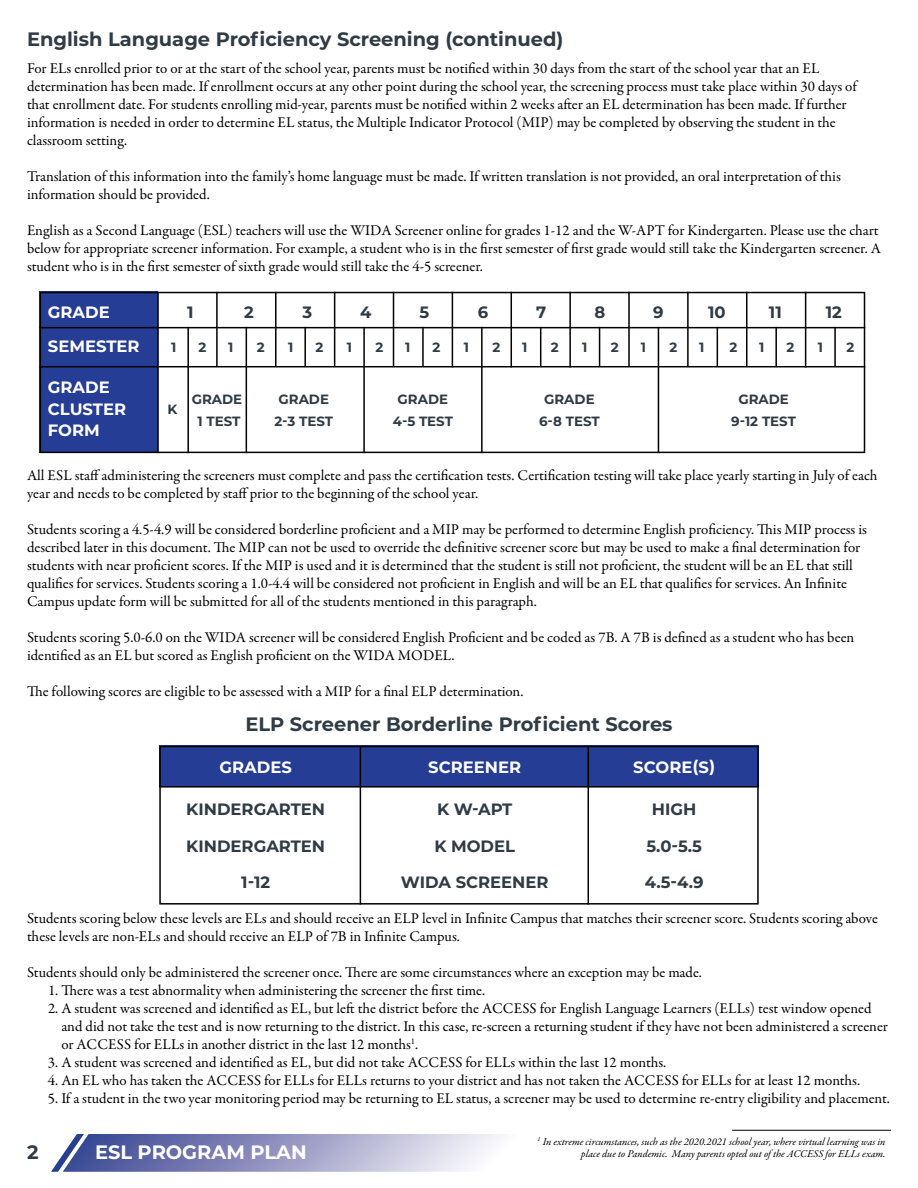
<style>
.page{position:relative;width:918px;height:1188px;background:#fff}
.page>*{position:absolute;margin:0;border:0;box-sizing:border-box;transform-origin:0 0}
.t1{font:700 19.35px "Montserrat";color:#2f3b45}
.t2{font:700 19.35px "Montserrat";color:#fff}
.t3{font:700 16.35px "Montserrat";color:#2f3b45}
.t4{font:700 16.35px/21.5px "Montserrat";color:#fff}
.t5{font:15px/18px "Garamond Premr Pro";color:#000}
.t6{font:700 13.35px/21.5px "Montserrat";color:#2f3b45;text-align:center}
.t7{font:italic 10.5px/12.6px "Garamond Premr Pro";color:#000;text-align:right}
</style>
<div class="page">
<svg style="left:51px;top:1134px;width:449px;height:38px;background:#9da0c7"></svg>
<div style="left:159px;top:746px;width:600px;height:41px;background:#253d94"></div>
<div style="left:40px;top:292px;width:118px;height:161px;background:#253d94"></div>
<div style="left:40px;top:292px;width:825px;height:161px;border:2px solid #000"></div>
<hr style="left:157px;top:292px;width:2px;height:161px;background:#000">
<hr style="left:40px;top:327px;width:825px;height:1px;background:#000">
<hr style="left:40px;top:366px;width:825px;height:1px;background:#000">
<hr style="left:216px;top:292px;width:2px;height:75px;background:#000">
<hr style="left:187px;top:327px;width:2px;height:126px;background:#000">
<hr style="left:246px;top:327px;width:1px;height:126px;background:#000">
<hr style="left:304px;top:327px;width:2px;height:40px;background:#000">
<hr style="left:363px;top:327px;width:2px;height:126px;background:#000">
<hr style="left:422px;top:327px;width:2px;height:40px;background:#000">
<hr style="left:481px;top:327px;width:2px;height:126px;background:#000">
<hr style="left:540px;top:327px;width:1px;height:40px;background:#000">
<hr style="left:599px;top:327px;width:1px;height:40px;background:#000">
<hr style="left:658px;top:327px;width:1px;height:126px;background:#000">
<hr style="left:717px;top:327px;width:1px;height:40px;background:#000">
<hr style="left:775px;top:327px;width:2px;height:40px;background:#000">
<hr style="left:834px;top:327px;width:2px;height:40px;background:#000">
<hr style="left:275px;top:292px;width:2px;height:75px;background:#000">
<hr style="left:334px;top:292px;width:1px;height:75px;background:#000">
<hr style="left:393px;top:292px;width:1px;height:75px;background:#000">
<hr style="left:452px;top:292px;width:1px;height:75px;background:#000">
<hr style="left:511px;top:292px;width:1px;height:75px;background:#000">
<hr style="left:569px;top:292px;width:2px;height:75px;background:#000">
<hr style="left:628px;top:292px;width:2px;height:74px;background:#000">
<hr style="left:687px;top:292px;width:2px;height:75px;background:#000">
<hr style="left:746px;top:292px;width:2px;height:75px;background:#000">
<hr style="left:805px;top:292px;width:1px;height:75px;background:#000">
<div style="left:159px;top:746px;width:600px;height:159px;border:2px solid #000"></div>
<hr style="left:159px;top:786px;width:600px;height:2px;background:#000">
<hr style="left:360px;top:746px;width:1px;height:159px;background:#000">
<hr style="left:588px;top:746px;width:1px;height:159px;background:#000">
<hr style="left:732px;top:1130px;width:159px;height:1px;background:#000">
<p class="t1" style="left:27px;top:25px;width:538px">English Language Proficiency Screening (continued)</p>
<p class="t5" style="left:27px;top:59px;width:831px">For ELs enrolled prior to or at the start of the school year, parents must be notified within 30 days from the start of the school year that an EL determination has been made. If enrollment occurs at any other point during the school year, the screening process must take place within 30 days of that enrollment date. For students enrolling mid-year, parents must be notified within 2 weeks after an EL determination has been made. If further information is needed in order to determine EL status, the Multiple Indicator Protocol (MIP) may be completed by observing the student in the classroom setting.</p>
<p class="t5" style="left:27px;top:167px;width:815px">Translation of this information into the family’s home language must be made. If written translation is not provided, an oral interpretation of this information should be provided.</p>
<p class="t5" style="left:27px;top:221px;width:855px">English as a Second Language (ESL) teachers will use the WIDA Screener online for grades 1-12 and the W-APT for Kindergarten. Please use the chart below for appropriate screener information. For example, a student who is in the first semester of first grade would still take the Kindergarten screener. A student who is in the first semester of sixth grade would still take the 4-5 screener.</p>
<p class="t4" style="left:48px;top:301px;width:63px">GRADE</p>
<p class="t3" style="left:187px;top:301px;width:8px">1</p>
<p class="t3" style="left:244px;top:301px;width:11px">2</p>
<p class="t3" style="left:303px;top:301px;width:11px">3</p>
<p class="t3" style="left:360px;top:301px;width:13px">4</p>
<p class="t3" style="left:420px;top:301px;width:11px">5</p>
<p class="t3" style="left:478px;top:301px;width:12px">6</p>
<p class="t3" style="left:536px;top:301px;width:12px">7</p>
<p class="t3" style="left:595px;top:301px;width:12px">8</p>
<p class="t3" style="left:653px;top:301px;width:12px">9</p>
<p class="t3" style="left:708px;top:301px;width:19px">10</p>
<p class="t3" style="left:769px;top:301px;width:14px">11</p>
<p class="t3" style="left:826px;top:301px;width:18px">12</p>
<p class="t4" style="left:48px;top:334px;width:93px">SEMESTER</p>
<p class="t6" style="left:171px;top:335px;width:7px">1</p>
<p class="t6" style="left:198px;top:335px;width:9px">2</p>
<p class="t6" style="left:228px;top:335px;width:7px">1</p>
<p class="t6" style="left:257px;top:335px;width:9px">2</p>
<p class="t6" style="left:288px;top:335px;width:7px">1</p>
<p class="t6" style="left:315px;top:335px;width:9px">2</p>
<p class="t6" style="left:347px;top:335px;width:7px">1</p>
<p class="t6" style="left:375px;top:335px;width:9px">2</p>
<p class="t6" style="left:405px;top:335px;width:7px">1</p>
<p class="t6" style="left:432px;top:335px;width:9px">2</p>
<p class="t6" style="left:464px;top:335px;width:7px">1</p>
<p class="t6" style="left:492px;top:335px;width:9px">2</p>
<p class="t6" style="left:522px;top:335px;width:7px">1</p>
<p class="t6" style="left:551px;top:335px;width:9px">2</p>
<p class="t6" style="left:582px;top:335px;width:7px">1</p>
<p class="t6" style="left:611px;top:335px;width:9px">2</p>
<p class="t6" style="left:641px;top:335px;width:7px">1</p>
<p class="t6" style="left:669px;top:335px;width:9px">2</p>
<p class="t6" style="left:699px;top:335px;width:7px">1</p>
<p class="t6" style="left:729px;top:335px;width:9px">2</p>
<p class="t6" style="left:759px;top:335px;width:7px">1</p>
<p class="t6" style="left:786px;top:335px;width:9px">2</p>
<p class="t6" style="left:818px;top:335px;width:7px">1</p>
<p class="t6" style="left:846px;top:335px;width:9px">2</p>
<p class="t4" style="left:48px;top:376px;width:80px">GRADE<br>CLUSTER<br>FORM</p>
<p class="t6" style="left:167px;top:398px;width:11px">K</p>
<p class="t6" style="left:192px;top:388px;width:52px">GRADE<br>1 TEST</p>
<p class="t6" style="left:274px;top:388px;width:60px">GRADE<br>2-3 TEST</p>
<p class="t6" style="left:393px;top:388px;width:62px">GRADE<br>4-5 TEST</p>
<p class="t6" style="left:539px;top:388px;width:62px">GRADE<br>6-8 TEST</p>
<p class="t6" style="left:731px;top:388px;width:66px">GRADE<br>9-12 TEST</p>
<p class="t5" style="left:27px;top:467px;width:852px">All ESL staff administering the screeners must complete and pass the certification tests. Certification testing will take place yearly starting in July of each year and needs to be completed by staff prior to the beginning of the school year.</p>
<p class="t5" style="left:27px;top:521px;width:842px">Students scoring a 4.5-4.9 will be considered borderline proficient and a MIP may be performed to determine English proficiency. This MIP process is described later in this document. The MIP can not be used to override the definitive screener score but may be used to make a final determination for students with near proficient scores. If the MIP is used and it is determined that the student is still not proficient, the student will be an EL that still qualifies for services. Students scoring a 1.0-4.4 will be considered not proficient in English and will be an EL that qualifies for services. An Infinite Campus update form will be submitted for all of the students mentioned in this paragraph.</p>
<p class="t5" style="left:27px;top:629px;width:829px">Students scoring 5.0-6.0 on the WIDA screener will be considered English Proficient and be coded as 7B. A 7B is defined as a student who has been identified as an EL but scored as English proficient on the WIDA MODEL.</p>
<p class="t5" style="left:27px;top:683px;width:498px">The following scores are eligible to be assessed with a MIP for a final ELP determination.</p>
<p class="t1" style="left:245px;top:711px;width:429px">ELP Screener Borderline Proficient Scores</p>
<p class="t4" style="left:220px;top:756px;width:74px">GRADES</p>
<p class="t4" style="left:428px;top:756px;width:94px">SCREENER</p>
<p class="t4" style="left:633px;top:756px;width:84px">SCORE(S)</p>
<p class="t3" style="left:186px;top:798px;width:140px">KINDERGARTEN</p>
<p class="t3" style="left:437px;top:798px;width:77px">K W-APT</p>
<p class="t3" style="left:652px;top:798px;width:46px">HIGH</p>
<p class="t3" style="left:186px;top:834px;width:140px">KINDERGARTEN</p>
<p class="t3" style="left:434px;top:834px;width:82px">K MODEL</p>
<p class="t3" style="left:647px;top:834px;width:57px">5.0-5.5</p>
<p class="t3" style="left:241px;top:871px;width:30px">1-12</p>
<p class="t3" style="left:401px;top:871px;width:149px">WIDA SCREENER</p>
<p class="t3" style="left:645px;top:871px;width:60px">4.5-4.9</p>
<p class="t5" style="left:27px;top:910px;width:853px">Students scoring below these levels are ELs and should receive an ELP level in Infinite Campus that matches their screener score. Students scoring above these levels are non-ELs and should receive an ELP of 7B in Infinite Campus.</p>
<p class="t5" style="left:27px;top:964px;width:677px">Students should only be administered the screener once. There are some circumstances where an exception may be made.</p>
<p class="t5" style="left:48px;top:982px;width:439px">1. There was a test abnormality when administering the screener the first time.</p>
<p class="t5" style="left:61px;top:1000px;width:828px;text-indent:-13px">2. A student was screened and identified as EL, but left the district before the ACCESS for English Language Learners (ELLs) test window opened and did not take the test and is now returning to the district. In this case, re-screen a returning student if they have not been administered a screener or ACCESS for ELLs in another district in the last 12 months<sup>1</sup>.</p>
<p class="t5" style="left:48px;top:1054px;width:620px">3. A student was screened and identified as EL, but did not take ACCESS for ELLs within the last 12 months.</p>
<p class="t5" style="left:48px;top:1072px;width:814px">4. An EL who has taken the ACCESS for ELLs for ELLs returns to your district and has not taken the ACCESS for ELLs for at least 12 months.</p>
<p class="t5" style="left:48px;top:1090px;width:844px">5. If a student in the two year monitoring period may be returning to EL status, a screener may be used to determine re-entry eligibility and placement.</p>
<p class="t1" style="left:27px;top:1138px;width:13px">2</p>
<p class="t2" style="left:95px;top:1138px;width:213px">ESL PROGRAM PLAN</p>
<p class="t7" style="left:538px;top:1136px;width:349px"><sup>1</sup> In extreme circumstances, such as the 2020.2021 school year, where virtual learning was in place due to Pandemic. Many parents opted out of the ACCESS for ELLs exam.</p>
</div>
